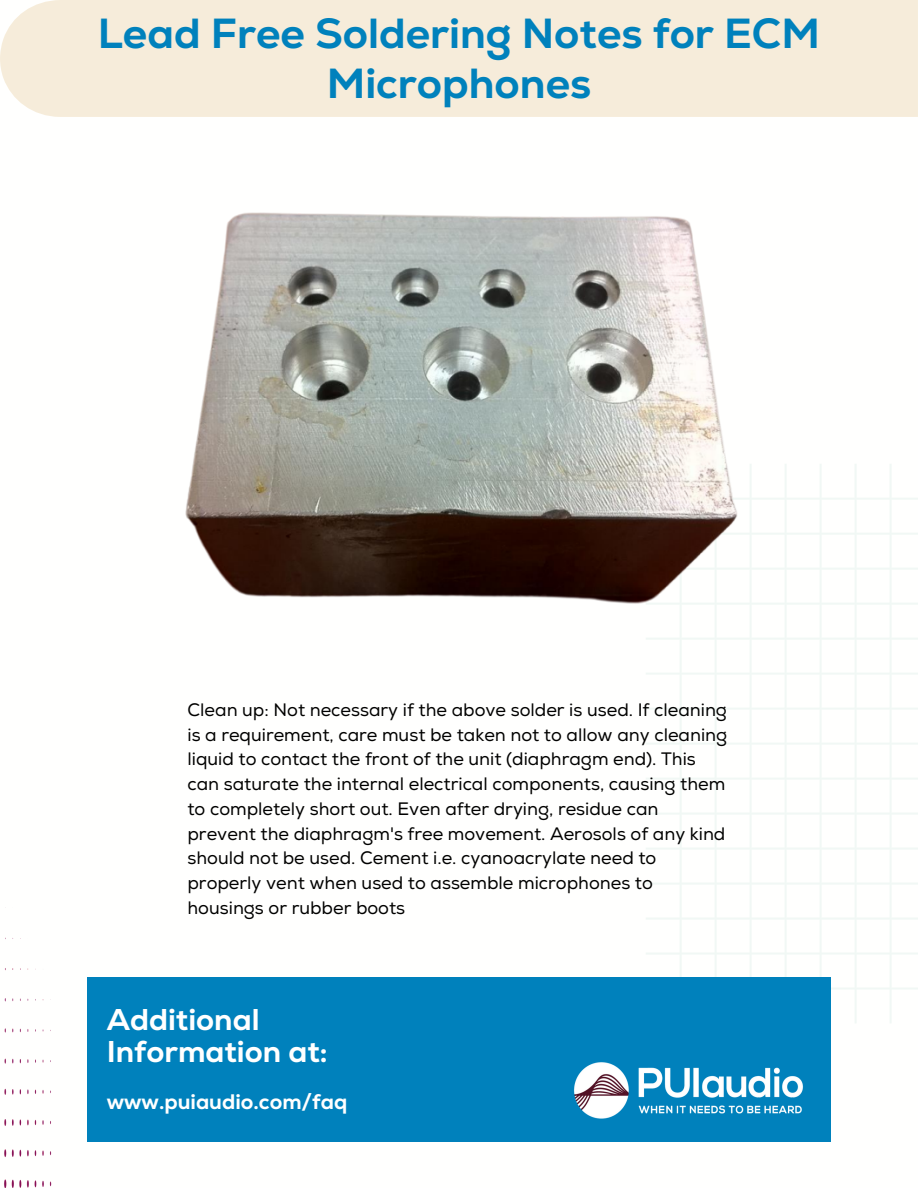
<style>
.page{position:relative;width:918px;height:1188px;background:#fff}
.page>*{position:absolute;margin:0;border:0;box-sizing:border-box;transform-origin:0 0}
.t1{font:800 42px/49.5px "Nexa";color:#0081bc;text-align:center}
.t2{font:800 30px/32.7px "Nexa";color:#fff}
.t3{font:800 21px "Nexa";color:#fff}
.t4{font:18px/24.8px "Nexa";color:#000}
</style>
<div class="page">
<svg style="left:646px;top:464px;width:272px;height:559px"></svg>
<img style="left:4px;top:937px;width:48px;height:251px">
<div style="left:87px;top:978px;width:744px;height:164px;background:#0081bc"></div>
<img style="left:574px;top:1062px;width:229px;height:57px">
<img style="left:185px;top:212px;width:589px;height:474px">
<div style="left:0;top:0;width:918px;height:117px;background:#f6ecda"></div>
<h1 class="t1" style="left:98px;top:9px;width:724px">Lead Free Soldering Notes for ECM<br>Microphones</h1>
<p class="t4" style="left:187px;top:698px;width:541px">Clean up: Not necessary if the above solder is used. If cleaning is a requirement, care must be taken not to allow any cleaning liquid to contact the front of the unit (diaphragm end). This can saturate the internal electrical components, causing them to completely short out. Even after drying, residue can prevent the diaphragm's free movement. Aerosols of any kind should not be used. Cement i.e. cyanoacrylate need to properly vent when used to assemble microphones to housings or rubber boots</p>
<h2 class="t2" style="left:107px;top:1003px;width:222px">Additional<br>Information at:</h2>
<p class="t3" style="left:107px;top:1088px;width:242px">www.puiaudio.com/faq</p>
</div>
